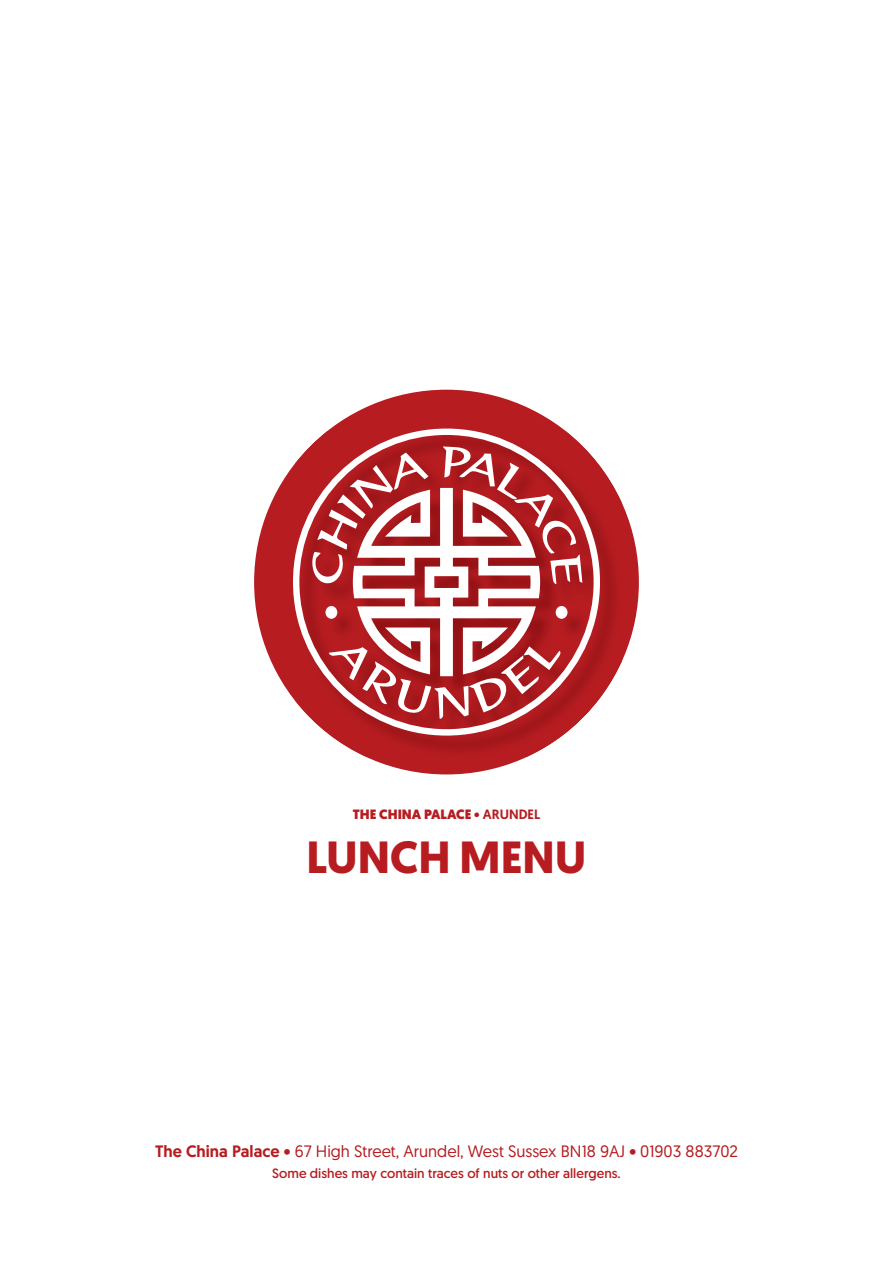
<style>
.page{position:relative;width:893px;height:1263px;background:#fff}
.page>*{position:absolute;margin:0;border:0;box-sizing:border-box;transform-origin:0 0}
.t1{font:700 45px "Geomanist";color:#b61c20}
.t2{font:16.5px "Geomanist";color:#b61c20}
.t3{font:13.5px "Geomanist";color:#b61c20}
.t4{font:900 13.5px "Geomanist";color:#b61c20}
.s1{font-weight:500}
</style>
<div class="page">
<div style="left:254px;top:390px;width:385px;height:384px;background:#b61c20;border-radius:50%"></div>
<img style="left:331px;top:466px;width:290px;height:291px">
<svg style="left:293px;top:429px;width:307px;height:307px"></svg>
<p class="t4" style="left:353px;top:805px;width:189px">THE CHINA PALACE <span class="s1">• ARUNDEL</span></p>
<h1 class="t1" style="left:306px;top:827px;width:281px">LUNCH MENU</h1>
<p class="t2" style="left:155px;top:1141px;width:584px"><span class="s1">The China Palace</span> • 67 High Street, Arundel, West Sussex BN18 9AJ • 01903 883702</p>
<p class="t3" style="left:272px;top:1164px;width:350px">Some dishes may contain traces of nuts or other allergens.</p>
</div>
